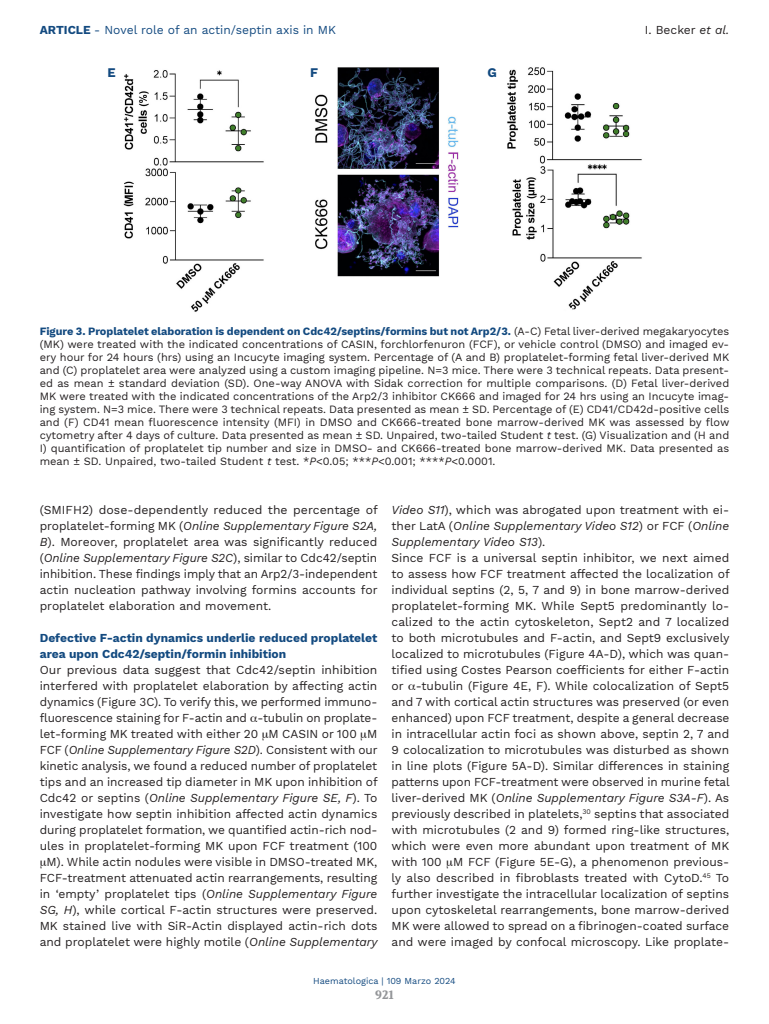
<style>
.page{position:relative;width:769px;height:1024px;background:#fff}
.page>*{position:absolute;margin:0;border:0;box-sizing:border-box;transform-origin:0 0}
.LETTERE_Figure{font:700 13px "Work Sans";color:#134a80}
.TESTO{font:12px/16px "Work Sans";color:#231f20;text-align:justify}
.TESTO-2{font:italic 12px/16px "Work Sans";color:#231f20;text-align:justify}
.TITOLETTO_Blu{font:700 12px/16px "Work Sans";color:#134a80}
.t1{font:12px "Work Sans";color:#134a80}
.t2{font:700 12px "Volkhov";color:#939598}
.DIDA_Figura{font:11px/13px "Work Sans";color:#231f20;text-align:justify}
.t3{font:9px "Work Sans";color:#134a80}
.s1{font-weight:700}
.s2{font-style:italic}
.s3{font-weight:700;color:#134a80}
.s4{font-style:normal}
</style>
<div class="page">
<img style="left:123px;top:67px;width:519px;height:245px">
<p class="t1" style="left:40px;top:23px;width:297px"><span class="s1">ARTICLE</span> - Novel role of an actin/septin axis in MK</p>
<p class="TESTO" style="left:644px;top:22px;width:86px">I. Becker <span class="s2">et al.</span></p>
<p class="LETTERE_Figure" style="left:107px;top:65px;width:10px">E</p>
<p class="LETTERE_Figure" style="left:310px;top:65px;width:9px">F</p>
<p class="LETTERE_Figure" style="left:487px;top:65px;width:11px">G</p>
<p class="DIDA_Figura" style="left:40px;top:325px;width:691px"><span class="s3">Figure 3. Proplatelet elaboration is dependent on Cdc42/septins/formins but not Arp2/3.</span> (A-C) Fetal liver-derived megakaryocytes (MK) were treated with the indicated concentrations of CASIN, forchlorfenuron (FCF), or vehicle control (DMSO) and imaged ev&shy;ery hour for 24 hours (hrs) using an Incucyte imaging system. Percentage of (A and B) proplatelet-forming fetal liver-derived MK and (C) proplatelet area were analyzed using a custom imaging pipeline. N=3 mice. There were 3 technical repeats. Data present&shy;ed as mean ± standard deviation (SD). One-way ANOVA with Sidak correction for multiple comparisons. (D) Fetal liver-derived MK were treated with the indicated concentrations of the Arp2/3 inhibitor CK666 and imaged for 24 hrs using an Incucyte imag&shy;ing system. N=3 mice. There were 3 technical repeats. Data presented as mean ± SD. Percentage of (E) CD41/CD42d-positive cells and (F) CD41 mean fluorescence intensity (MFI) in DMSO and CK666-treated bone marrow-derived MK was assessed by flow cytometry after 4 days of culture. Data presented as mean ± SD. Unpaired, two-tailed Student <span class="s2">t</span> test. (G) Visualization and (H and I) quantification of proplatelet tip number and size in DMSO- and CK666-treated bone marrow-derived MK. Data presented as mean ± SD. Unpaired, two-tailed Student <span class="s2">t</span> test. *<span class="s2">P</span>&lt;0.05; ***<span class="s2">P</span>&lt;0.001; ****<span class="s2">P</span>&lt;0.0001.</p>
<p class="TESTO" style="left:40px;top:502px;width:339px">(SMIFH2) dose-dependently reduced the percentage of proplatelet-forming MK (<span class="s2">Online Supplementary Figure S2A, B</span>). Moreover, proplatelet area was significantly reduced (<span class="s2">Online Supplementary Figure S2C</span>), similar to Cdc42/septin inhibition. These findings imply that an Arp2/3-independent actin nucleation pathway involving formins accounts for proplatelet elaboration and movement.</p>
<p class="TITOLETTO_Blu" style="left:40px;top:630px;width:339px">Defective F-actin dynamics underlie reduced proplatelet area upon Cdc42/septin/formin inhibition</p>
<p class="TESTO" style="left:40px;top:662px;width:339px;text-align:center">Our previous data suggest that Cdc42/septin inhibition interfered with proplatelet elaboration by affecting actin dynamics (Figure 3C). To verify this, we performed immuno&shy;fluorescence staining for F-actin and -tubulin on proplate&shy;let-forming MK treated with either 20 M CASIN or 100 M FCF (<span class="s2">Online Supplementary Figure S2D</span>). Consistent with our kinetic analysis, we found a reduced number of proplatelet tips and an increased tip diameter in MK upon inhibition of Cdc42 or septins (<span class="s2">Online Supplementary Figure SE, F</span>). To investigate how septin inhibition affected actin dynamics during proplatelet formation, we quantified actin-rich nod&shy;ules in proplatelet-forming MK upon FCF treatment (100<br>M). While actin nodules were visible in DMSO-treated MK, FCF-treatment attenuated actin rearrangements, resulting in ‘empty’ proplatelet tips (<span class="s2">Online Supplementary Figure SG, H</span>), while cortical F-actin structures were preserved.<br>MK stained live with SiR-Actin displayed actin-rich dots and proplatelet were highly motile (<span class="s2">Online Supplementary</span></p>
<p class="TESTO-2" style="left:391px;top:500px;width:339px">Video S11<span class="s4">), which was abrogated upon treatment with ei&shy;ther LatA (</span>Online Supplementary Video S12<span class="s4">) or FCF (</span>Online Supplementary Video S13<span class="s4">).</span></p>
<p class="TESTO" style="left:391px;top:550px;width:339px">Since FCF is a universal septin inhibitor, we next aimed to assess how FCF treatment affected the localization of individual septins (2, 5, 7 and 9) in bone marrow-derived proplatelet-forming MK. While Sept5 predominantly lo&shy;calized to the actin cytoskeleton, Sept2 and 7 localized to both microtubules and F-actin, and Sept9 exclusively localized to microtubules (Figure 4A-D), which was quan&shy;tified using Costes Pearson coefficients for either F-actin or -tubulin (Figure 4E, F). While colocalization of Sept5 and 7 with cortical actin structures was preserved (or even enhanced) upon FCF treatment, despite a general decrease in intracellular actin foci as shown above, septin 2, 7 and 9 colocalization to microtubules was disturbed as shown in line plots (Figure 5A-D). Similar differences in staining patterns upon FCF-treatment were observed in murine fetal liver-derived MK (<span class="s2">Online Supplementary Figure S3A-F</span>). As previously described in platelets,<sup>30</sup> septins that associated with microtubules (2 and 9) formed ring-like structures, which were even more abundant upon treatment of MK with 100 M FCF (Figure 5E-G), a phenomenon previous&shy;ly also described in fibroblasts treated with CytoD.<sup>45</sup> To further investigate the intracellular localization of septins upon cytoskeletal rearrangements, bone marrow-derived MK were allowed to spread on a fibrinogen-coated surface and were imaged by confocal microscopy. Like proplate-</p>
<p class="t3" style="left:313px;top:975px;width:144px">Haematologica | 109 Marzo 2024</p>
<p class="t2" style="left:375px;top:987px;width:20px">921</p>
</div>
